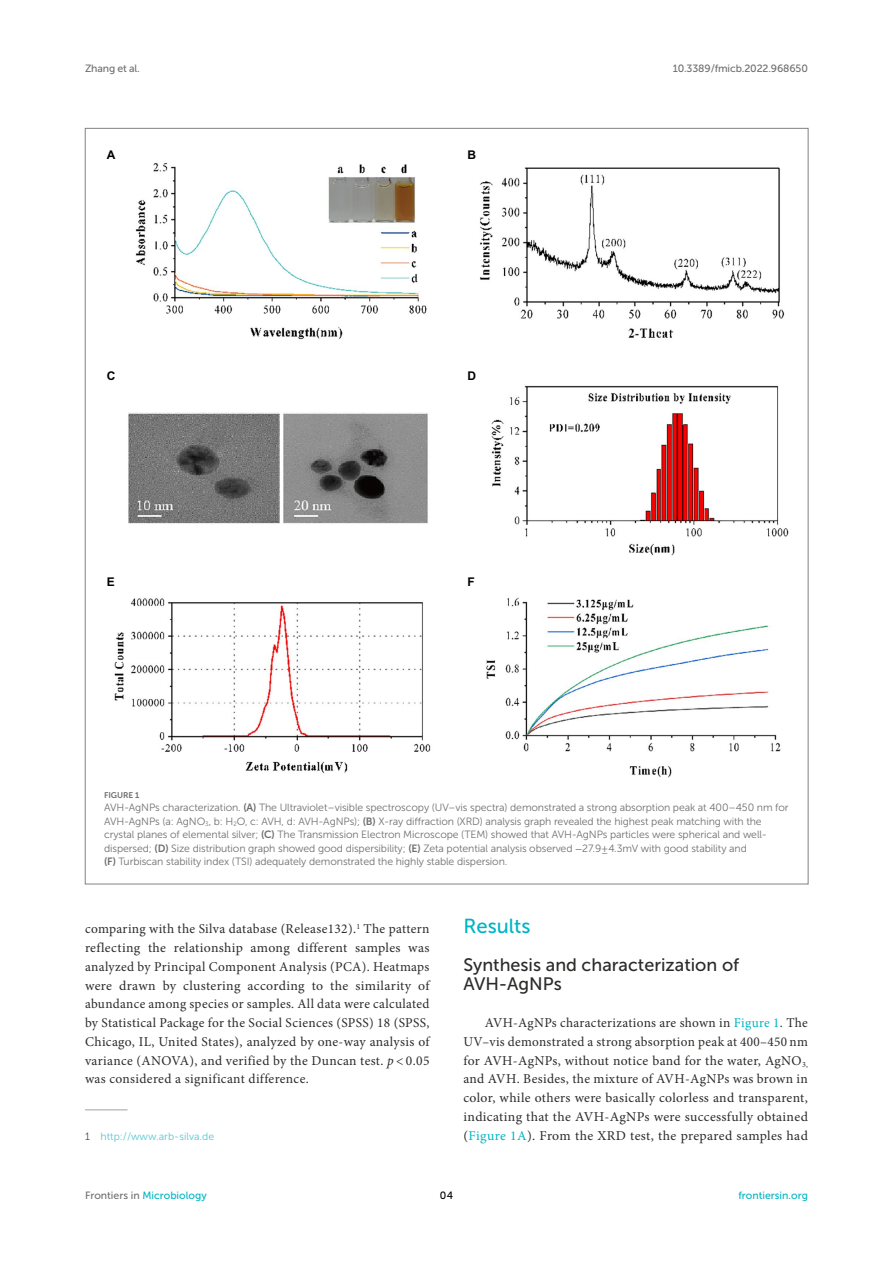
<style>
.page{position:relative;width:893px;height:1263px;background:#fff}
.page>*{position:absolute;margin:0;border:0;box-sizing:border-box;transform-origin:0 0}
.TEXT{font:20.25px "Museo Sans 500";color:#00b4c4}
.TEXT-2{font:18px/18.8px "Museo Sans 500";color:#2b2b2a}
.TEXT-3{font:13.5px/18.8px "Minion Pro";letter-spacing:.025em;color:#2b2b2a;text-align:justify}
.TEXT_FLUSH{font:13.5px/18.8px "Minion Pro";letter-spacing:.025em;color:#2b2b2a;text-align:justify}
.t1{font:700 12px "Arial";color:#000}
.FIG_LEG{font:10.5px/13.5px "Museo Sans 300";letter-spacing:-.01em;color:#706f70}
.t2{font:10.5px "Museo Sans 500";color:#00b4c4}
.t3{font:10.5px "Museo Sans 500";letter-spacing:-.015em;color:#706f70}
.FOOTNOTE{font:10.5px "Museo Sans 300";color:#56c6d3}
.t4{font:10.5px "Museo Sans 500";color:#000}
.FIG_HD{font:8.25px "Museo Sans 700";letter-spacing:-.01em;color:#706f70}
.s1{font-family:"Museo Sans 700"}
.s2{font-family:"STIX General"}
.s3{font-style:italic}
.s4{color:#4c4948}
.s5{color:#00b4c4}
.s6{color:#706f70}
</style>
<div class="page">
<img style="left:114px;top:163px;width:675px;height:615px">
<hr style="left:85px;top:1109px;width:43px;height:1px;background:#a2a3a3">
<p class="t3" style="left:85px;top:63px;width:56px">Zhang et al.</p>
<p class="t3" style="left:673px;top:63px;width:137px">10.3389/fmicb.2022.968650</p>
<p class="t1" style="left:107px;top:146px;width:10px">A</p>
<p class="t1" style="left:468px;top:146px;width:10px">B</p>
<p class="t1" style="left:107px;top:367px;width:10px">C</p>
<p class="t1" style="left:468px;top:367px;width:10px">D</p>
<p class="t1" style="left:107px;top:573px;width:10px">E</p>
<p class="t1" style="left:468px;top:573px;width:9px">F</p>
<p class="FIG_HD" style="left:104px;top:790px;width:37px">FIGURE 1</p>
<p class="FIG_LEG" style="left:104px;top:801px;width:686px">AVH-AgNPs characterization. <span class="s1">(A)</span> The Ultraviolet–visible spectroscopy (UV–vis spectra) demonstrated a strong absorption peak at 400–450 nm for AVH-AgNPs (a: AgNO<sub>3</sub>, b: H<sub>2</sub>O, c: AVH, d: AVH-AgNPs); <span class="s1">(B)</span> X-ray diffraction (XRD) analysis graph revealed the highest peak matching with the crystal planes of elemental silver; <span class="s1">(C)</span> The Transmission Electron Microscope (TEM) showed that AVH-AgNPs particles were spherical and well&shy;dispersed; <span class="s1">(D)</span> Size distribution graph showed good dispersibility; <span class="s1">(E)</span> Zeta potential analysis observed <span class="s2">−</span>27.9 ± 4.3 mV with good stability and<br><span class="s1">(F)</span> Turbiscan stability index (TSI) adequately demonstrated the highly stable dispersion.</p>
<p class="TEXT-3" style="left:85px;top:920px;width:346px">comparing with the Silva database (Release132).<sup>1</sup> The pattern reflecting the relationship among different samples was analyzed by Principal Component Analysis (PCA). Heatmaps were drawn by clustering according to the similarity of abundance among species or samples. All data were calculated by Statistical Package for the Social Sciences (SPSS) 18 (SPSS, Chicago, IL, United States), analyzed by one-way analysis of variance (ANOVA), and verified by the Duncan test. <span class="s3">p</span> &lt; 0.05 was considered a significant difference.</p>
<p class="FOOTNOTE" style="left:85px;top:1130px;width:131px"><span class="s4">1</span> http://www.arb-silva.de</p>
<p class="TEXT" style="left:463px;top:915px;width:69px">Results</p>
<p class="TEXT-2" style="left:463px;top:955px;width:277px">Synthesis and characterization of<br>AVH-AgNPs</p>
<p class="TEXT-3" style="left:485px;top:1013px;width:325px">AVH-AgNPs characterizations are shown in <span class="s5">Figure 1</span>. The</p>
<p class="TEXT_FLUSH" style="left:463px;top:1032px;width:346px">UV–vis demonstrated a strong absorption peak at 400–450 nm for AVH-AgNPs, without notice band for the water, AgNO<sub>3, </sub>and AVH. Besides, the mixture of AVH-AgNPs was brown in color, while others were basically colorless and transparent, indicating that the AVH-AgNPs were successfully obtained (<span class="s5">Figure 1A</span>). From the XRD test, the prepared samples had</p>
<p class="t2" style="left:85px;top:1190px;width:123px"><span class="s6">Frontiers in</span> Microbiology</p>
<p class="t4" style="left:440px;top:1190px;width:15px">04</p>
<p class="t2" style="left:738px;top:1190px;width:71px">frontiersin.org</p>
</div>
